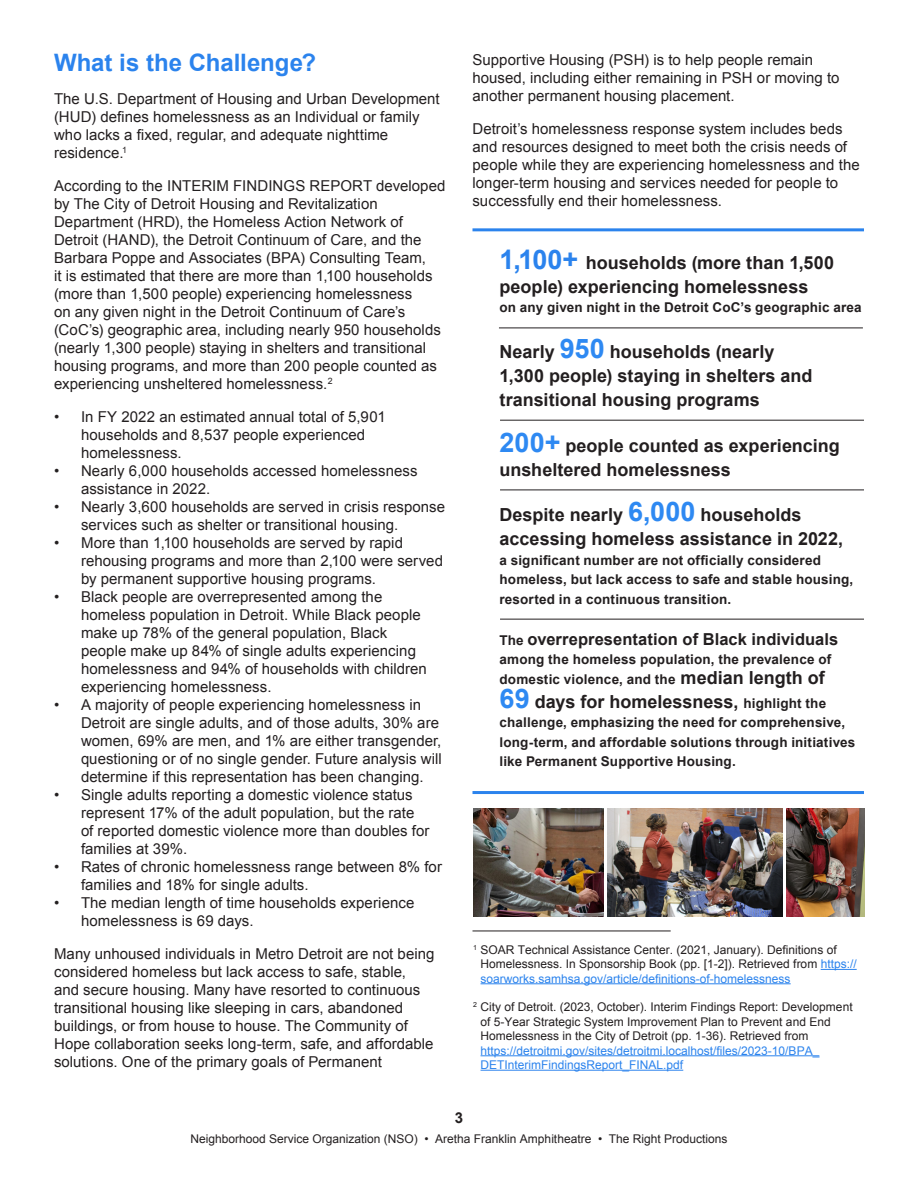
<style>
.page{position:relative;width:918px;height:1188px;background:#fff}
.page>*{position:absolute;margin:0;border:0;box-sizing:border-box;transform-origin:0 0}
.WOH_Paragraph_Titles{font:700 24px "Arial";color:#2b83ed}
.t1{font:700 18px/24px "Arial";color:#231f20}
.t2{font:700 16.5px "Arial";letter-spacing:.005em;color:#231f20}
.t3{font:15px/18px "Arial";letter-spacing:.005em;color:#231f20}
.t4{font:700 15px "Arial";color:#231f20}
.t5{font:700 13.5px/19.5px "Arial";letter-spacing:.015em;color:#231f20}
.WOH_Photo_Caption{font:12px/14.4px "Arial";color:#231f20}
.s1{font-size:27px;color:#2b83ed}
.s2{font-size:27px;color:#2e89f2}
.s3{font-size:13.5px}
.s4{font-size:18px}
.s5{color:#2b83ed}
</style>
<div class="page">
<hr style="left:472px;top:228px;width:392px;height:3px;background:#2b83ed">
<hr style="left:472px;top:791px;width:392px;height:3px;background:#2b83ed">
<hr style="left:500px;top:420px;width:364px;height:1px;background:#231f20">
<hr style="left:500px;top:490px;width:364px;height:1px;background:#231f20">
<hr style="left:500px;top:619px;width:364px;height:1px;background:#231f20">
<hr style="left:499px;top:328px;width:364px;height:1px;background:#231f20">
<img style="left:607px;top:808px;width:176px;height:108px">
<img style="left:787px;top:808px;width:77px;height:108px">
<img style="left:473px;top:808px;width:131px;height:108px">
<hr style="left:821px;top:969px;width:36px;height:1px;background:#2b83ed">
<hr style="left:481px;top:983px;width:310px;height:1px;background:#2b83ed">
<hr style="left:481px;top:1055px;width:338px;height:1px;background:#2b83ed">
<hr style="left:481px;top:1070px;width:202px;height:1px;background:#2b83ed">
<hr style="left:472px;top:931px;width:199px;height:1px;background:#231f20">
<p class="WOH_Paragraph_Titles" style="left:54px;top:47px;width:264px">What is the Challenge?</p>
<p class="t3" style="left:54px;top:90px;width:387px">The U.S. Department of Housing and Urban Development (HUD) defines homelessness as an Individual or family who lacks a fixed, regular, and adequate nighttime residence.<sup>1</sup></p>
<p class="t3" style="left:54px;top:177px;width:393px">According to the INTERIM FINDINGS REPORT developed by The City of Detroit Housing and Revitalization Department (HRD), the Homeless Action Network of Detroit (HAND), the Detroit Continuum of Care, and the Barbara Poppe and Associates (BPA) Consulting Team,<br>it is estimated that there are more than 1,100 households (more than 1,500 people) experiencing homelessness<br>on any given night in the Detroit Continuum of Care’s (CoC’s) geographic area, including nearly 950 households (nearly 1,300 people) staying in shelters and transitional housing programs, and more than 200 people counted as experiencing unsheltered homelessness.<sup>2</sup></p>
<p class="t3" style="left:81px;top:408px;width:306px;text-indent:-27px">• In FY 2022 an estimated annual total of 5,901 households and 8,537 people experienced homelessness.</p>
<p class="t3" style="left:81px;top:462px;width:338px;text-indent:-27px">• Nearly 6,000 households accessed homelessness assistance in 2022.</p>
<p class="t3" style="left:81px;top:498px;width:366px;text-indent:-27px">• Nearly 3,600 households are served in crisis response services such as shelter or transitional housing.</p>
<p class="t3" style="left:81px;top:534px;width:364px;text-indent:-27px">• More than 1,100 households are served by rapid rehousing programs and more than 2,100 were served by permanent supportive housing programs.</p>
<p class="t3" style="left:81px;top:588px;width:347px;text-indent:-27px">• Black people are overrepresented among the homeless population in Detroit. While Black people make up 78% of the general population, Black people make up 84% of single adults experiencing homelessness and 94% of households with children experiencing homelessness.</p>
<p class="t3" style="left:81px;top:696px;width:362px;text-indent:-27px">• A majority of people experiencing homelessness in Detroit are single adults, and of those adults, 30% are women, 69% are men, and 1% are either transgender, questioning or of no single gender. Future analysis will determine if this representation has been changing.</p>
<p class="t3" style="left:81px;top:786px;width:350px;text-indent:-27px">• Single adults reporting a domestic violence status represent 17% of the adult population, but the rate of reported domestic violence more than doubles for families at 39%.</p>
<p class="t3" style="left:81px;top:858px;width:363px;text-indent:-27px">• Rates of chronic homelessness range between 8% for families and 18% for single adults.</p>
<p class="t3" style="left:81px;top:894px;width:335px;text-indent:-27px">• The median length of time households experience homelessness is 69 days.</p>
<p class="t3" style="left:54px;top:945px;width:382px">Many unhoused individuals in Metro Detroit are not being considered homeless but lack access to safe, stable, and secure housing. Many have resorted to continuous transitional housing like sleeping in cars, abandoned buildings, or from house to house. The Community of Hope collaboration seeks long-term, safe, and affordable solutions. One of the primary goals of Permanent</p>
<p class="t3" style="left:472px;top:51px;width:369px">Supportive Housing (PSH) is to help people remain housed, including either remaining in PSH or moving to another permanent housing placement.</p>
<p class="t3" style="left:472px;top:120px;width:389px">Detroit’s homelessness response system includes beds and resources designed to meet both the crisis needs of people while they are experiencing homelessness and the longer-term housing and services needed for people to successfully end their homelessness.</p>
<p class="t1" style="left:500px;top:251px;width:336px"><span class="s1">1,100+</span> households (more than 1,500 people) experiencing homelessness</p>
<p class="t5" style="left:500px;top:298px;width:364px">on any given night in the Detroit CoC’s geographic area</p>
<p class="t1" style="left:500px;top:340px;width:315px">Nearly <span class="s2">950</span> households (nearly<br>1,300 people) staying in shelters and transitional housing programs</p>
<p class="t1" style="left:500px;top:434px;width:342px"><span class="s2">200+</span> people counted as experiencing unsheltered homelessness</p>
<p class="t1" style="left:500px;top:503px;width:345px">Despite nearly <span class="s2">6,000</span> households accessing homeless assistance in 2022,</p>
<p class="t5" style="left:500px;top:551px;width:355px">a significant number are not officially considered homeless, but lack access to safe and stable housing, resorted in a continuous transition.</p>
<p class="t2" style="left:500px;top:628px;width:340px"><span class="s3">The</span> overrepresentation of Black individuals</p>
<p class="t5" style="left:500px;top:650px;width:333px">among the homeless population, the prevalence of domestic violence, and the <span class="s4">median length of</span></p>
<p class="t1" style="left:500px;top:690px;width:328px"><span class="s2">69</span> days for homelessness, <span class="s3">highlight the</span></p>
<p class="t5" style="left:500px;top:713px;width:357px">challenge, emphasizing the need for comprehensive, long-term, and affordable solutions through initiatives like Permanent Supportive Housing.</p>
<p class="WOH_Photo_Caption" style="left:481px;top:942px;width:378px;text-indent:-8px"><sup>1</sup> SOAR Technical Assistance Center. (2021, January). Definitions of<br>Homelessness. In Sponsorship Book (pp. [1-2]). Retrieved from <span class="s5">https:// soarworks.samhsa.gov/article/definitions-of-homelessness</span></p>
<p class="WOH_Photo_Caption" style="left:481px;top:1000px;width:374px;text-indent:-8px"><sup>2</sup> City of Detroit. (2023, October). Interim Findings Report: Development of 5-Year Strategic System Improvement Plan to Prevent and End Homelessness in the City of Detroit (pp. 1-36). Retrieved from <span class="s5">https://detroitmi.gov/sites/detroitmi.localhost/files/2023-10/BPA_ DETInterimFindingsReport_FINAL.pdf</span></p>
<p class="t4" style="left:455px;top:1108px;width:10px">3</p>
<p class="WOH_Photo_Caption" style="left:190px;top:1131px;width:539px">Neighborhood Service Organization (NSO) • Aretha Franklin Amphitheatre • The Right Productions</p>
</div>
